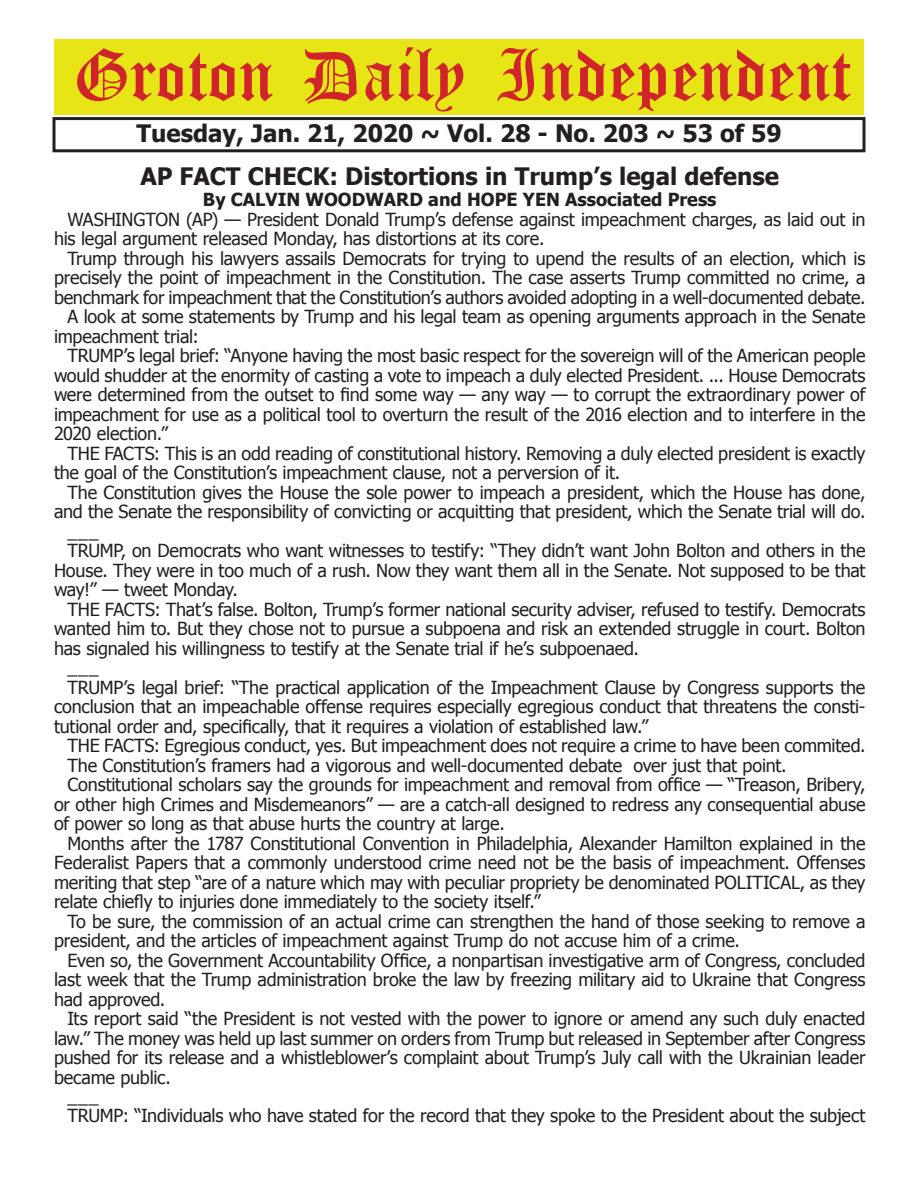
<style>
.page{position:relative;width:918px;height:1188px;background:#fff}
.page>*{position:absolute;margin:0;border:0;box-sizing:border-box;transform-origin:0 0}
.t1{font:54px "Old English Five";color:#d1232a}
.t2{font:700 24px "Tahoma";color:#231f20}
.t3{font:18px/19.5px "Tahoma";letter-spacing:-.01em;color:#231f20}
.t4{font:700 18px "Tahoma";color:#231f20}
</style>
<div class="page">
<div style="left:52px;top:117px;width:814px;height:35px;border:3px solid #231f20"></div>
<div style="left:54px;top:40px;width:810px;height:75px;background:#e7e515"></div>
<h1 class="t1" style="left:73px;top:50px;width:779px">Groton Daily Independent</h1>
<h2 class="t2" style="left:137px;top:116px;width:647px">Tuesday, Jan. 21, 2020 ~ Vol. 28 - No. 203 ~ 53 of 59</h2>
<h2 class="t2" style="left:140px;top:159px;width:640px">AP FACT CHECK: Distortions in Trump’s legal defense</h2>
<p class="t4" style="left:203px;top:187px;width:515px">By CALVIN WOODWARD and HOPE YEN Associated Press</p>
<p class="t3" style="left:54px;top:209px;width:813px;text-indent:14px">WASHINGTON (AP) — President Donald Trump’s defense against impeachment charges, as laid out in his legal argument released Monday, has distortions at its core.</p>
<p class="t3" style="left:68px;top:248px;width:799px">Trump through his lawyers assails Democrats for trying to upend the results of an election, which is</p>
<p class="t3" style="left:54px;top:267px;width:813px">precisely the point of impeachment in the Constitution. The case asserts Trump committed no crime, a</p>
<p class="t3" style="left:54px;top:287px;width:813px">benchmark for impeachment that the Constitution’s authors avoided adopting in a well-documented debate.</p>
<p class="t3" style="left:68px;top:306px;width:799px">A look at some statements by Trump and his legal team as opening arguments approach in the Senate</p>
<p class="t3" style="left:54px;top:326px;width:146px">impeachment trial:</p>
<p class="t3" style="left:68px;top:345px;width:800px">TRUMP’s legal brief: “Anyone having the most basic respect for the sovereign will of the American people</p>
<p class="t3" style="left:54px;top:365px;width:813px">would shudder at the enormity of casting a vote to impeach a duly elected President. ... House Democrats</p>
<p class="t3" style="left:54px;top:384px;width:813px">were determined from the outset to find some way — any way — to corrupt the extraordinary power of</p>
<p class="t3" style="left:54px;top:404px;width:813px">impeachment for use as a political tool to overturn the result of the 2016 election and to interfere in the</p>
<p class="t3" style="left:54px;top:423px;width:116px">2020 election.”</p>
<p class="t3" style="left:68px;top:443px;width:800px">THE FACTS: This is an odd reading of constitutional history. Removing a duly elected president is exactly</p>
<p class="t3" style="left:54px;top:462px;width:568px">the goal of the Constitution’s impeachment clause, not a perversion of it.</p>
<p class="t3" style="left:68px;top:482px;width:799px">The Constitution gives the House the sole power to impeach a president, which the House has done,</p>
<p class="t3" style="left:54px;top:501px;width:813px">and the Senate the responsibility of convicting or acquitting that president, which the Senate trial will do.</p>
<p class="t3" style="left:68px;top:521px;width:33px">___</p>
<p class="t3" style="left:68px;top:540px;width:799px">TRUMP, on Democrats who want witnesses to testify: “They didn’t want John Bolton and others in the</p>
<p class="t3" style="left:54px;top:560px;width:813px">House. They were in too much of a rush. Now they want them all in the Senate. Not supposed to be that</p>
<p class="t3" style="left:54px;top:579px;width:185px">way!” — tweet Monday.</p>
<p class="t3" style="left:68px;top:599px;width:800px">THE FACTS: That’s false. Bolton, Trump’s former national security adviser, refused to testify. Democrats</p>
<p class="t3" style="left:54px;top:618px;width:813px">wanted him to. But they chose not to pursue a subpoena and risk an extended struggle in court. Bolton</p>
<p class="t3" style="left:54px;top:638px;width:587px">has signaled his willingness to testify at the Senate trial if he’s subpoenaed.</p>
<p class="t3" style="left:68px;top:657px;width:33px">___</p>
<p class="t3" style="left:68px;top:677px;width:799px">TRUMP’s legal brief: “The practical application of the Impeachment Clause by Congress supports the</p>
<p class="t3" style="left:54px;top:696px;width:813px">conclusion that an impeachable offense requires especially egregious conduct that threatens the consti-</p>
<p class="t3" style="left:54px;top:715px;width:596px">tutional order and, specifically, that it requires a violation of established law.”</p>
<p class="t3" style="left:68px;top:735px;width:800px">THE FACTS: Egregious conduct, yes. But impeachment does not require a crime to have been commited.</p>
<p class="t3" style="left:68px;top:754px;width:721px">The Constitution’s framers had a vigorous and well-documented debate over just that point.</p>
<p class="t3" style="left:68px;top:774px;width:800px">Constitutional scholars say the grounds for impeachment and removal from office — “Treason, Bribery,</p>
<p class="t3" style="left:54px;top:793px;width:813px">or other high Crimes and Misdemeanors” — are a catch-all designed to redress any consequential abuse</p>
<p class="t3" style="left:54px;top:813px;width:452px">of power so long as that abuse hurts the country at large.</p>
<p class="t3" style="left:68px;top:832px;width:800px">Months after the 1787 Constitutional Convention in Philadelphia, Alexander Hamilton explained in the</p>
<p class="t3" style="left:54px;top:852px;width:813px">Federalist Papers that a commonly understood crime need not be the basis of impeachment. Offenses</p>
<p class="t3" style="left:54px;top:871px;width:813px">meriting that step “are of a nature which may with peculiar propriety be denominated POLITICAL, as they</p>
<p class="t3" style="left:54px;top:891px;width:488px">relate chiefly to injuries done immediately to the society itself.”</p>
<p class="t3" style="left:68px;top:910px;width:799px">To be sure, the commission of an actual crime can strengthen the hand of those seeking to remove a</p>
<p class="t3" style="left:54px;top:930px;width:688px">president, and the articles of impeachment against Trump do not accuse him of a crime.</p>
<p class="t3" style="left:68px;top:949px;width:800px">Even so, the Government Accountability Office, a nonpartisan investigative arm of Congress, concluded</p>
<p class="t3" style="left:54px;top:969px;width:813px">last week that the Trump administration broke the law by freezing military aid to Ukraine that Congress</p>
<p class="t3" style="left:54px;top:988px;width:113px">had approved.</p>
<p class="t3" style="left:68px;top:1008px;width:800px">Its report said “the President is not vested with the power to ignore or amend any such duly enacted</p>
<p class="t3" style="left:54px;top:1027px;width:813px">law.” The money was held up last summer on orders from Trump but released in September after Congress</p>
<p class="t3" style="left:54px;top:1047px;width:813px">pushed for its release and a whistleblower’s complaint about Trump’s July call with the Ukrainian leader</p>
<p class="t3" style="left:54px;top:1066px;width:118px">became public.</p>
<p class="t3" style="left:68px;top:1086px;width:33px">___</p>
<p class="t3" style="left:68px;top:1105px;width:799px">TRUMP: “Individuals who have stated for the record that they spoke to the President about the subject</p>
</div>
